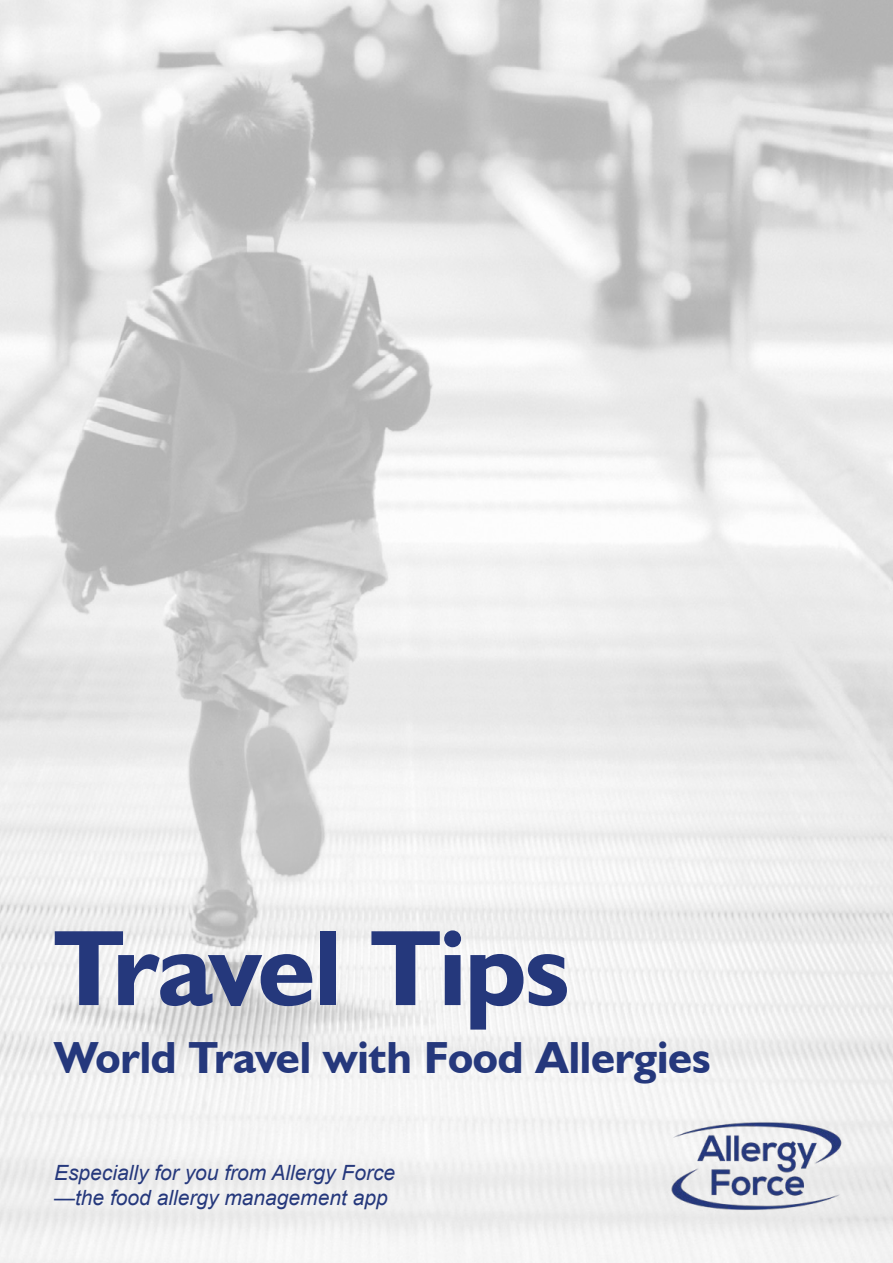
<style>
.page{position:relative;width:893px;height:1263px;background:#fff}
.page>*{position:absolute;margin:0;border:0;box-sizing:border-box;transform-origin:0 0}
.t1{font:700 108px "Humanist 521 BT";letter-spacing:-.015em;color:#25387c}
.t2{font:700 45px "Humanist 521 BT";letter-spacing:-.005em;color:#25387c}
.t3{font:italic 21px/25.2px "Arial";color:#25387c}
</style>
<div class="page">
<img style="left:0;top:0;width:893px;height:1263px">
<img style="left:530px;top:1069px;width:363px;height:194px">
<h1 class="t1" style="left:54px;top:901px;width:517px">Travel Tips</h1>
<h2 class="t2" style="left:54px;top:1030px;width:658px">World Travel with Food Allergies</h2>
<p class="t3" style="left:54px;top:1160px;width:343px">Especially for you from Allergy Force —the food allergy management app</p>
</div>
